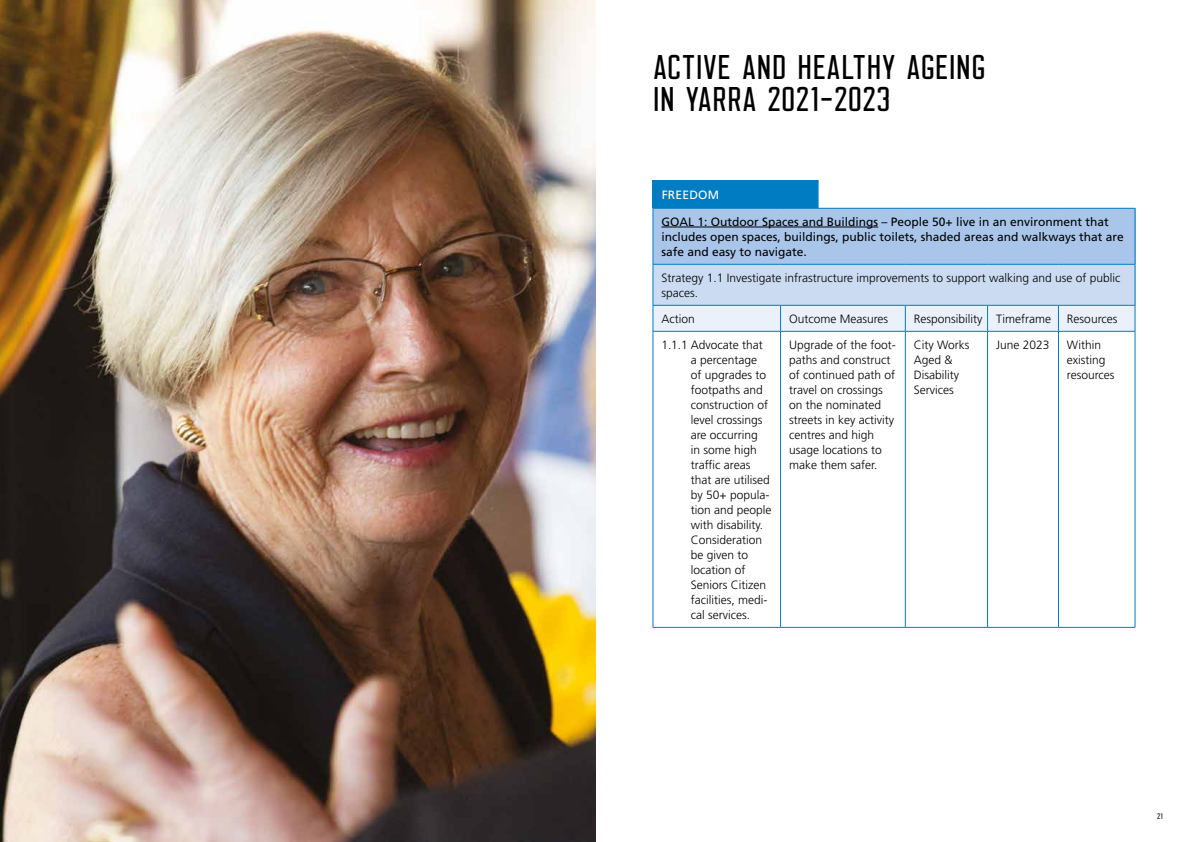
<style>
.page{position:relative;width:1191px;height:842px;background:#fff}
.page>*{position:absolute;margin:0;border:0;box-sizing:border-box;transform-origin:0 0}
.t1{font:30px/32px "Clarke";color:#000}
.t2{font:300 12px/15px "Frutiger LT Std";color:#000}
.t3{font:12px/15px "Frutiger LT Std";color:#000}
.t4{font:12px "Frutiger LT Std";letter-spacing:.02em;color:#fff}
.t5{font:7px "Clarke";color:#000}
</style>
<div class="page">
<div style="left:653px;top:208px;width:482px;height:56px;background:#a9c6ea"></div>
<div style="left:653px;top:264px;width:482px;height:41px;background:#cbdcf2"></div>
<hr style="left:652px;top:209px;width:1px;height:55px;background:#007cc3">
<hr style="left:652px;top:208px;width:128px;height:1px;background:#007cc3">
<hr style="left:780px;top:208px;width:125px;height:1px;background:#007cc3">
<hr style="left:905px;top:208px;width:82px;height:1px;background:#007cc3">
<hr style="left:987px;top:208px;width:71px;height:1px;background:#007cc3">
<hr style="left:1058px;top:208px;width:77px;height:1px;background:#007cc3">
<hr style="left:1134px;top:209px;width:1px;height:55px;background:#007cc3">
<hr style="left:652px;top:265px;width:1px;height:40px;background:#007cc3">
<hr style="left:652px;top:264px;width:128px;height:1px;background:#007cc3">
<hr style="left:780px;top:264px;width:125px;height:1px;background:#007cc3">
<hr style="left:905px;top:264px;width:82px;height:1px;background:#007cc3">
<hr style="left:987px;top:264px;width:71px;height:1px;background:#007cc3">
<hr style="left:1058px;top:264px;width:77px;height:1px;background:#007cc3">
<hr style="left:1134px;top:265px;width:1px;height:40px;background:#007cc3">
<svg style="left:652px;top:305px;width:483px;height:26px;background:#e0ebf8"></svg>
<hr style="left:652px;top:332px;width:1px;height:295px;background:#007cc3">
<hr style="left:652px;top:331px;width:128px;height:1px;background:#007cc3">
<hr style="left:780px;top:332px;width:1px;height:295px;background:#007cc3">
<hr style="left:780px;top:331px;width:125px;height:1px;background:#007cc3">
<hr style="left:905px;top:332px;width:1px;height:295px;background:#007cc3">
<hr style="left:905px;top:331px;width:82px;height:1px;background:#007cc3">
<hr style="left:987px;top:332px;width:1px;height:295px;background:#007cc3">
<hr style="left:987px;top:331px;width:71px;height:1px;background:#007cc3">
<hr style="left:1058px;top:332px;width:1px;height:295px;background:#007cc3">
<hr style="left:1058px;top:331px;width:77px;height:1px;background:#007cc3">
<hr style="left:1134px;top:332px;width:1px;height:295px;background:#007cc3">
<hr style="left:652px;top:627px;width:128px;height:1px;background:#007cc3">
<hr style="left:780px;top:627px;width:125px;height:1px;background:#007cc3">
<hr style="left:905px;top:627px;width:82px;height:1px;background:#007cc3">
<hr style="left:987px;top:627px;width:71px;height:1px;background:#007cc3">
<hr style="left:1058px;top:627px;width:77px;height:1px;background:#007cc3">
<hr style="left:661px;top:227px;width:217px;height:1px;background:#000">
<div style="left:652px;top:180px;width:166px;height:28px;background:#007cc3"></div>
<img style="left:0;top:0;width:595px;height:842px">
<h1 class="t1" style="left:652px;top:51px;width:334px">ACTIVE AND HEALTHY AGEING<br>IN YARRA 2021-2023</h1>
<p class="t4" style="left:661px;top:187px;width:59px">FREEDOM</p>
<p class="t3" style="left:661px;top:214px;width:464px">GOAL 1: Outdoor Spaces and Buildings – People 50+ live in an environment that includes open spaces, buildings, public toilets, shaded areas and walkways that are safe and easy to navigate.</p>
<p class="t2" style="left:661px;top:270px;width:460px">Strategy 1.1 Investigate infrastructure improvements to support walking and use of public spaces.</p>
<p class="t2" style="left:661px;top:311px;width:35px">Action</p>
<p class="t2" style="left:789px;top:311px;width:101px">Outcome Measures</p>
<p class="t2" style="left:914px;top:311px;width:139px">Responsibility Timeframe</p>
<p class="t2" style="left:1067px;top:311px;width:52px">Resources</p>
<p class="t2" style="left:691px;top:337px;width:82px;text-indent:-29px">1.1.1 Advocate that a percentage<br>of upgrades to footpaths and construction of level crossings are occurring<br>in some high traffic areas that are utilised by 50+ popula&shy;tion and people with disability.<br>Consideration be given to location of<br>Seniors Citizen facilities, medi&shy;cal services.</p>
<p class="t2" style="left:789px;top:337px;width:108px">Upgrade of the foot&shy;paths and construct of continued path of travel on crossings on the nominated streets in key activity centres and high usage locations to make them safer.</p>
<p class="t2" style="left:914px;top:337px;width:57px">City Works<br>Aged &amp;<br>Disability<br>Services</p>
<p class="t2" style="left:996px;top:337px;width:55px">June 2023</p>
<p class="t2" style="left:1067px;top:337px;width:49px">Within existing resources</p>
<p class="t5" style="left:1157px;top:812px;width:7px">21</p>
</div>
